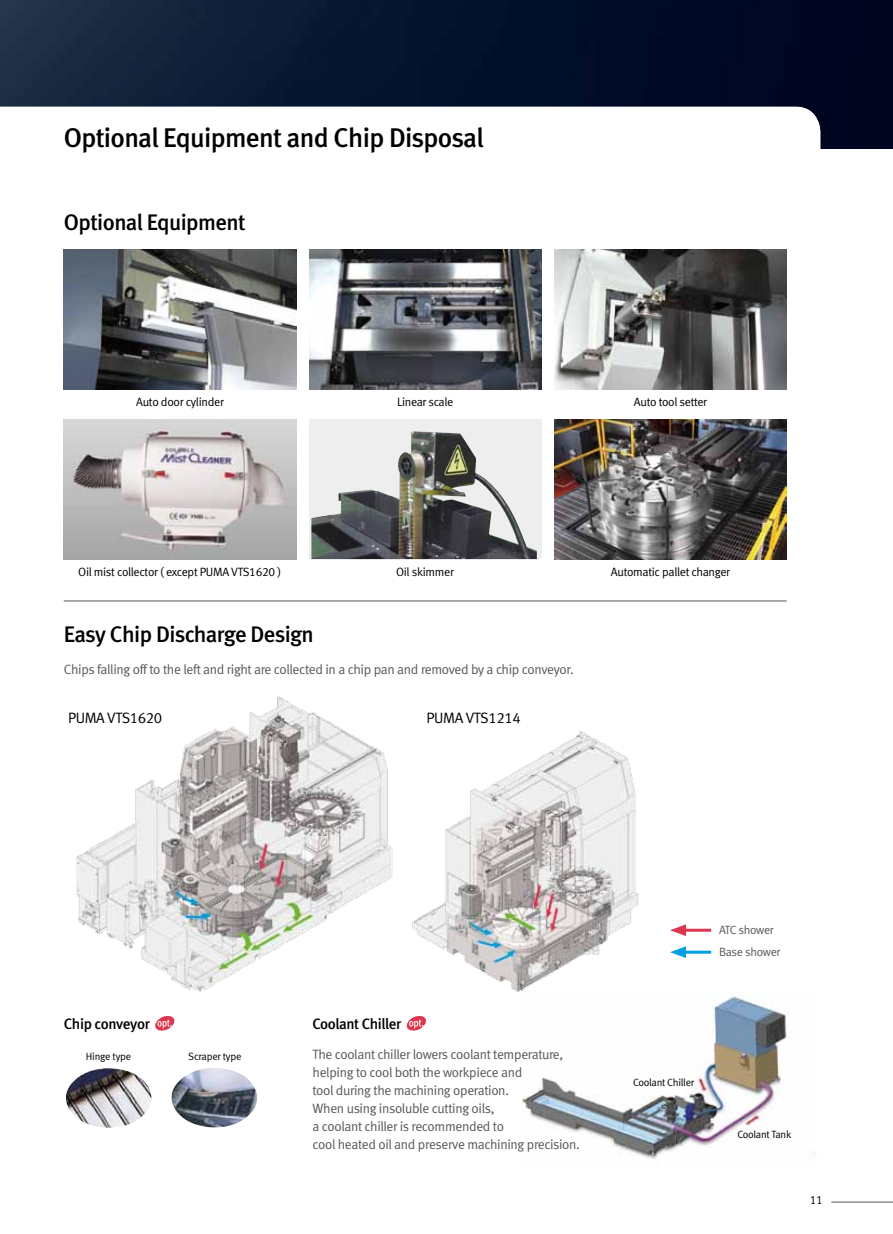
<style>
.page{position:relative;width:893px;height:1234px;background:#fff}
.page>*{position:absolute;margin:0;border:0;box-sizing:border-box;transform-origin:0 0}
.t1{font:27px "Meta Medium LF";letter-spacing:-.025em;color:#000}
.t2{font:22.5px "Meta Medium LF";letter-spacing:-.025em;color:#000}
.t3{font:15px "Meta Medium LF";letter-spacing:-.025em;color:#000}
.t4{font:15px "Meta Normal LF";letter-spacing:-.025em;color:#000}
.t5{font:13.5px/18px "Meta Normal LF";letter-spacing:-.025em;color:#595757}
.t6{font:12px "Meta Normal LF";letter-spacing:-.025em;color:#000}
.t7{font:12px/21.9px "Meta Normal LF";letter-spacing:-.035em;color:#595757}
.t8{font:12px "Meta Normal LF";letter-spacing:-.025em;color:#000;scale:.9 1}
.t9{font:10.5px "Meta Normal LF";letter-spacing:-.025em;color:#000}
</style>
<div class="page">
<img style="left:0;top:0;width:893px;height:149px">
<hr style="left:831px;top:1201px;width:62px;height:1px;background:#595757">
<hr style="left:64px;top:600px;width:723px;height:1px;background:#595757">
<img style="left:522px;top:991px;width:293px;height:168px">
<img style="left:64px;top:249px;width:232px;height:140px">
<img style="left:309px;top:249px;width:232px;height:140px">
<img style="left:554px;top:249px;width:233px;height:140px">
<img style="left:64px;top:419px;width:232px;height:140px">
<div style="left:309px;top:419px;width:232px;height:140px;background:#eeeeef"></div>
<img style="left:311px;top:431px;width:226px;height:128px">
<img style="left:554px;top:419px;width:233px;height:140px">
<img style="left:76px;top:696px;width:317px;height:296px">
<img style="left:412px;top:731px;width:240px;height:264px">
<hr style="left:680px;top:928px;width:31px;height:3px;background:#dc374e">
<svg style="left:670px;top:924px;width:16px;height:11px"></svg>
<hr style="left:680px;top:950px;width:31px;height:3px;background:#00a0e2">
<svg style="left:670px;top:946px;width:16px;height:11px"></svg>
<svg style="left:155px;top:1015px;width:20px;height:16px"></svg>
<svg style="left:406px;top:1015px;width:20px;height:16px"></svg>
<img style="left:172px;top:1068px;width:85px;height:59px">
<img style="left:66px;top:1068px;width:85px;height:59px">
<h1 class="t1" style="left:64px;top:122px;width:422px">Optional Equipment and Chip Disposal</h1>
<h2 class="t2" style="left:64px;top:209px;width:183px">Optional Equipment</h2>
<p class="t6" style="left:136px;top:394px;width:89px">Auto door cylinder</p>
<p class="t6" style="left:397px;top:394px;width:58px">Linear scale</p>
<p class="t6" style="left:634px;top:394px;width:75px">Auto tool setter</p>
<p class="t6" style="left:78px;top:564px;width:204px">Oil mist collector ( except PUMA VTS1620 )</p>
<p class="t6" style="left:396px;top:564px;width:59px">Oil skimmer</p>
<p class="t6" style="left:611px;top:564px;width:121px">Automatic pallet changer</p>
<h2 class="t2" style="left:64px;top:620px;width:252px">Easy Chip Discharge Design</h2>
<p class="t5" style="left:64px;top:659px;width:511px">Chips falling off to the left and right are collected in a chip pan and removed by a chip conveyor.</p>
<p class="t4" style="left:68px;top:708px;width:96px">PUMA VTS1620</p>
<p class="t4" style="left:427px;top:708px;width:96px">PUMA VTS1214</p>
<p class="t3" style="left:64px;top:1014px;width:87px">Chip conveyor</p>
<p class="t9" style="left:86px;top:1050px;width:47px">Hinge type</p>
<p class="t9" style="left:188px;top:1050px;width:55px">Scraper type</p>
<p class="t3" style="left:313px;top:1014px;width:90px">Coolant Chiller</p>
<p class="t5" style="left:313px;top:1044px;width:269px">The coolant chiller lowers coolant temperature, helping to cool both the workpiece and<br>tool during the machining operation.<br>When using insoluble cutting oils,<br>a coolant chiller is recommended to<br>cool heated oil and preserve machining precision.</p>
<p class="t7" style="left:719px;top:918px;width:63px">ATC shower<br>Base shower</p>
<p class="t9" style="left:633px;top:1076px;width:62px">Coolant Chiller</p>
<p class="t9" style="left:737px;top:1127px;width:55px">Coolant Tank</p>
<p class="t8" style="left:810px;top:1192px;width:15px">11</p>
</div>
